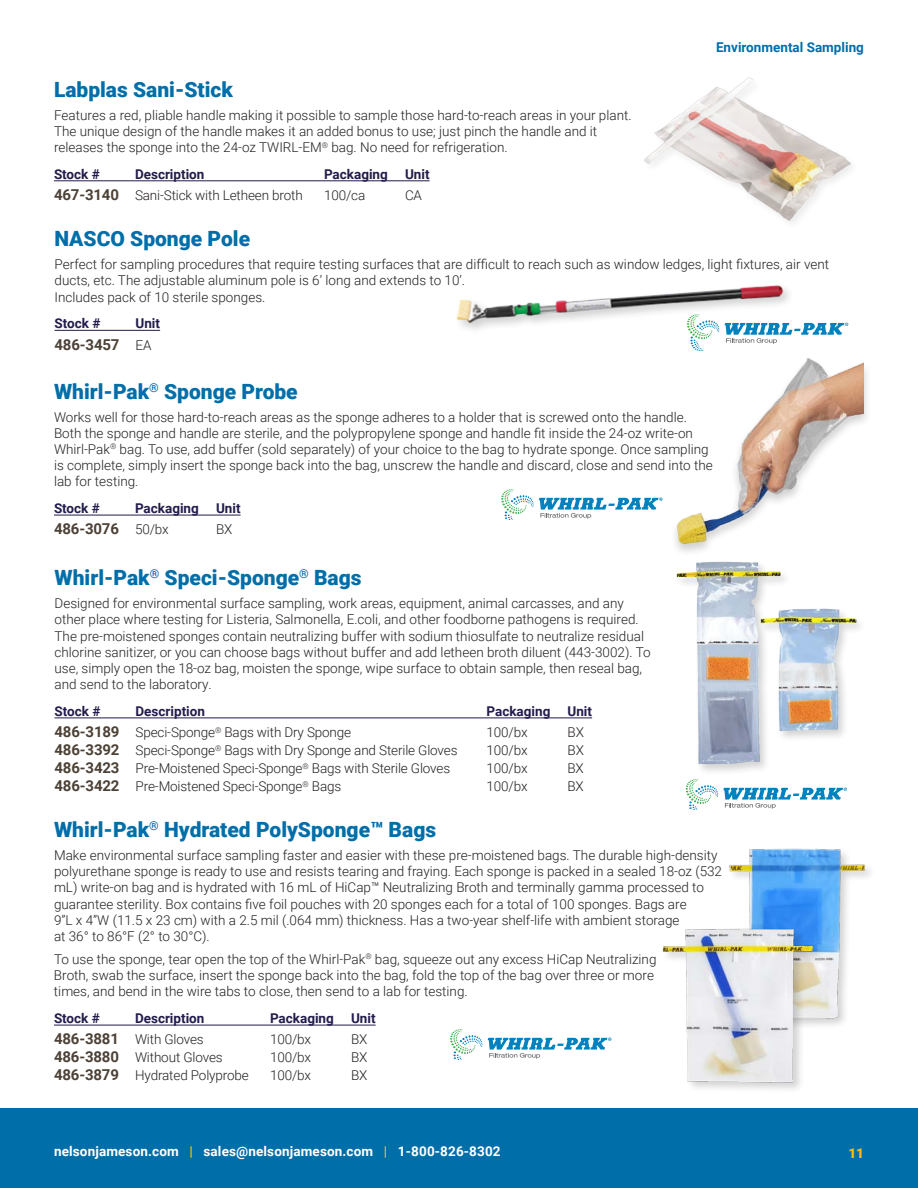
<style>
.page{position:relative;width:918px;height:1188px;background:#fff}
.page>*{position:absolute;margin:0;border:0;box-sizing:border-box;transform-origin:0 0}
.t1{font:900 21px "Roboto";color:#006ea9}
.Chart{font:700 15px "Roboto";letter-spacing:-.01em;color:#4c4136}
.Body{font:300 13.5px/16.2px "Roboto";color:#231f20}
.Chart-2{font:300 13.5px "Roboto";letter-spacing:-.01em;color:#231f20}
.Chart_Heading{font:700 13.5px "Roboto";color:#221c4c}
.t2{font:700 13.5px "Roboto";letter-spacing:.01em;color:#fff}
.Body-2{font:700 13.5px "Roboto";color:#006ea9}
.t3{font:900 13.5px "Roboto";color:#fdbe12}
.s1{font-weight:700;font-size:15px;color:#4c4136}
.s2{font-weight:300;font-size:13.5px;color:#231f20}
.s3{color:#fdbe12}
</style>
<div class="page">
<div style="left:0;top:1108px;width:918px;height:80px;background:#006ea9"></div>
<hr style="left:55px;top:718px;width:537px;height:1px;background:#221c4c">
<img style="left:676px;top:561px;width:183px;height:209px">
<svg style="left:686px;top:779px;width:161px;height:31px"></svg>
<hr style="left:55px;top:330px;width:105px;height:1px;background:#221c4c">
<svg style="left:690px;top:335px;width:21px;height:7px"></svg>
<svg style="left:726px;top:323px;width:122px;height:19px"></svg>
<img style="left:456px;top:285px;width:335px;height:50px">
<hr style="left:54px;top:515px;width:187px;height:1px;background:#221c4c">
<div style="left:670px;top:357px;width:202px;height:200px;background:#231f20;opacity:.2"></div>
<img style="left:670px;top:342px;width:194px;height:206px">
<svg style="left:501px;top:489px;width:162px;height:31px"></svg>
<img style="left:644px;top:77px;width:207px;height:145px">
<hr style="left:54px;top:181px;width:376px;height:1px;background:#221c4c">
<hr style="left:54px;top:1025px;width:322px;height:1px;background:#221c4c">
<img style="left:729px;top:848px;width:139px;height:177px">
<svg style="left:450px;top:1029px;width:32px;height:31px"></svg>
<svg style="left:488px;top:1038px;width:123px;height:21px"></svg>
<div style="left:661px;top:927px;width:163px;height:167px;background:#231f20;opacity:.2"></div>
<img style="left:661px;top:912px;width:159px;height:182px">
<h2 class="t1" style="left:54px;top:75px;width:180px">Labplas Sani-Stick</h2>
<p class="Body" style="left:54px;top:106px;width:579px">Features a red, pliable handle making it possible to sample those hard-to-reach areas in your plant.<br>The unique design of the handle makes it an added bonus to use; just pinch the handle and it releases the sponge into the 24-oz TWIRL-EM<sup>®</sup> bag. No need for refrigeration.</p>
<p class="Chart_Heading" style="left:54px;top:164px;width:47px">Stock #</p>
<p class="Chart_Heading" style="left:135px;top:164px;width:71px">Description</p>
<p class="Chart_Heading" style="left:324px;top:164px;width:65px">Packaging</p>
<p class="Chart_Heading" style="left:405px;top:164px;width:26px">Unit</p>
<p class="Chart-2" style="left:54px;top:186px;width:250px"><span class="s1">467-3140</span> Sani-Stick with Letheen broth</p>
<p class="Chart-2" style="left:324px;top:186px;width:43px">100/ca</p>
<p class="Chart-2" style="left:405px;top:186px;width:19px">CA</p>
<p class="Body-2" style="left:716px;top:38px;width:149px">Environmental Sampling</p>
<h2 class="t1" style="left:55px;top:224px;width:197px">NASCO Sponge Pole</h2>
<p class="Body" style="left:55px;top:256px;width:776px">Perfect for sampling procedures that require testing surfaces that are difficult to reach such as window ledges, light fixtures, air vent ducts, etc. The adjustable aluminum pole is 6’ long and extends to 10’.<br>Includes pack of 10 sterile sponges.</p>
<p class="Chart_Heading" style="left:55px;top:314px;width:47px">Stock #</p>
<p class="Chart_Heading" style="left:136px;top:314px;width:26px">Unit</p>
<p class="Chart" style="left:55px;top:334px;width:98px">486-3457 <span class="s2">EA</span></p>
<h2 class="t1" style="left:54px;top:376px;width:245px">Whirl-Pak<sup>®</sup> Sponge Probe</h2>
<p class="Body" style="left:54px;top:408px;width:660px">Works well for those hard-to-reach areas as the sponge adheres to a holder that is screwed onto the handle.<br>Both the sponge and handle are sterile, and the polypropylene sponge and handle fit inside the 24-oz write-on Whirl-Pak<sup>®</sup> bag. To use, add buffer (sold separately) of your choice to the bag to hydrate sponge. Once sampling is complete, simply insert the sponge back into the bag, unscrew the handle and discard, close and send into the lab for testing.</p>
<p class="Chart_Heading" style="left:54px;top:499px;width:47px">Stock #</p>
<p class="Chart_Heading" style="left:135px;top:499px;width:65px">Packaging</p>
<p class="Chart_Heading" style="left:216px;top:499px;width:26px">Unit</p>
<p class="Chart" style="left:54px;top:518px;width:116px">486-3076 <span class="s2">50/bx</span></p>
<p class="Chart-2" style="left:216px;top:520px;width:18px">BX</p>
<h2 class="t1" style="left:55px;top:563px;width:309px">Whirl-Pak<sup>®</sup> Speci-Sponge<sup>®</sup> Bags</h2>
<p class="Body" style="left:55px;top:595px;width:598px">Designed for environmental surface sampling, work areas, equipment, animal carcasses, and any other place where testing for Listeria, Salmonella, E.coli, and other foodborne pathogens is required.<br>The pre-moistened sponges contain neutralizing buffer with sodium thiosulfate to neutralize residual chlorine sanitizer, or you can choose bags without buffer and add letheen broth diluent (443-3002). To use, simply open the 18-oz bag, moisten the sponge, wipe surface to obtain sample, then reseal bag, and send to the laboratory.</p>
<p class="Chart_Heading" style="left:55px;top:701px;width:47px">Stock #</p>
<p class="Chart_Heading" style="left:136px;top:701px;width:71px">Description</p>
<p class="Chart_Heading" style="left:487px;top:701px;width:65px">Packaging</p>
<p class="Chart_Heading" style="left:568px;top:701px;width:26px">Unit</p>
<p class="Chart-2" style="left:55px;top:723px;width:298px"><span class="s1">486-3189</span> Speci-Sponge<sup>®</sup> Bags with Dry Sponge</p>
<p class="Chart-2" style="left:487px;top:723px;width:43px">100/bx</p>
<p class="Chart-2" style="left:568px;top:723px;width:18px">BX</p>
<p class="Chart-2" style="left:55px;top:741px;width:405px"><span class="s1">486-3392</span> Speci-Sponge<sup>®</sup> Bags with Dry Sponge and Sterile Gloves</p>
<p class="Chart-2" style="left:487px;top:741px;width:43px">100/bx</p>
<p class="Chart-2" style="left:568px;top:741px;width:18px">BX</p>
<p class="Chart-2" style="left:55px;top:759px;width:397px"><span class="s1">486-3423</span> Pre-Moistened Speci-Sponge<sup>®</sup> Bags with Sterile Gloves</p>
<p class="Chart-2" style="left:487px;top:759px;width:43px">100/bx</p>
<p class="Chart-2" style="left:568px;top:759px;width:18px">BX</p>
<p class="Chart-2" style="left:55px;top:777px;width:288px"><span class="s1">486-3422</span> Pre-Moistened Speci-Sponge<sup>®</sup> Bags</p>
<p class="Chart-2" style="left:487px;top:777px;width:43px">100/bx</p>
<p class="Chart-2" style="left:568px;top:777px;width:18px">BX</p>
<h2 class="t1" style="left:54px;top:815px;width:384px">Whirl-Pak<sup>®</sup> Hydrated PolySponge™ Bags</h2>
<p class="Body" style="left:54px;top:847px;width:670px">Make environmental surface sampling faster and easier with these pre-moistened bags. The durable high-density polyurethane sponge is ready to use and resists tearing and fraying. Each sponge is packed in a sealed 18-oz (532 mL) write-on bag and is hydrated with 16 mL of HiCap™ Neutralizing Broth and terminally gamma processed to guarantee sterility. Box contains five foil pouches with 20 sponges each for a total of 100 sponges. Bags are<br>9”L x 4”W (11.5 x 23 cm) with a 2.5 mil (.064 mm) thickness. Has a two-year shelf-life with ambient storage<br>at 36° to 86°F (2° to 30°C).</p>
<p class="Body" style="left:54px;top:951px;width:604px">To use the sponge, tear open the top of the Whirl-Pak<sup>®</sup> bag, squeeze out any excess HiCap Neutralizing<br>Broth, swab the surface, insert the sponge back into the bag, fold the top of the bag over three or more times, and bend in the wire tabs to close, then send to a lab for testing.</p>
<p class="Chart_Heading" style="left:54px;top:1009px;width:47px">Stock #</p>
<p class="Chart_Heading" style="left:135px;top:1009px;width:71px">Description</p>
<p class="Chart_Heading" style="left:270px;top:1009px;width:65px">Packaging</p>
<p class="Chart_Heading" style="left:351px;top:1009px;width:26px">Unit</p>
<p class="Chart-2" style="left:54px;top:1030px;width:151px"><span class="s1">486-3881</span> With Gloves</p>
<p class="Chart-2" style="left:270px;top:1030px;width:43px">100/bx</p>
<p class="Chart-2" style="left:351px;top:1030px;width:18px">BX</p>
<p class="Chart-2" style="left:54px;top:1048px;width:170px"><span class="s1">486-3880</span> Without Gloves</p>
<p class="Chart-2" style="left:270px;top:1048px;width:43px">100/bx</p>
<p class="Chart-2" style="left:351px;top:1048px;width:18px">BX</p>
<p class="Chart-2" style="left:54px;top:1066px;width:196px"><span class="s1">486-3879</span> Hydrated Polyprobe</p>
<p class="Chart-2" style="left:270px;top:1066px;width:43px">100/bx</p>
<p class="Chart-2" style="left:351px;top:1066px;width:18px">BX</p>
<p class="t2" style="left:54px;top:1142px;width:448px">nelsonjameson.com <span class="s3">|</span> sales@nelsonjameson.com <span class="s3">|</span> 1-800-826-8302</p>
<p class="t3" style="left:848px;top:1143px;width:17px">11</p>
</div>
